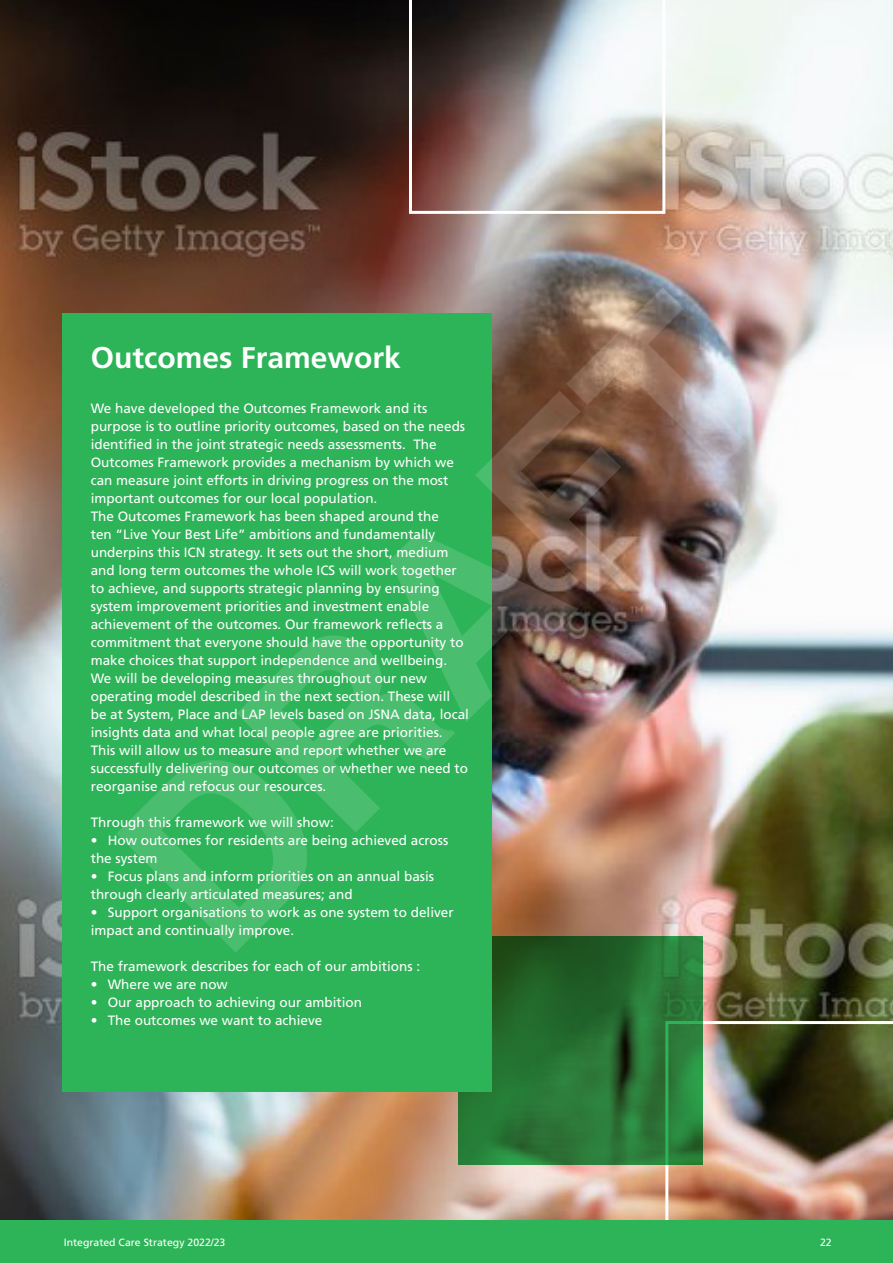
<style>
.page{position:relative;width:893px;height:1263px;background:#fff}
.page>*{position:absolute;margin:0;border:0;box-sizing:border-box;transform-origin:0 0}
.t1{font:700 234px "Helvetica";color:#fff}
.t2{font:700 30px "Frutiger LT Std";color:#fff}
.t3{font:13.5px/18px "Frutiger LT Std";color:#fff}
.t4{font:10.5px "Frutiger LT Std";color:#fff}
</style>
<div class="page">
<img style="left:0;top:0;width:893px;height:1220px">
<img style="left:665px;top:1021px;width:228px;height:199px">
<img style="left:409px;top:0;width:256px;height:214px">
<svg style="left:458px;top:936px;width:245px;height:228px;background:#267132"></svg>
<div style="left:62px;top:313px;width:430px;height:778px;background:#2eb458"></div>
<div style="left:0;top:1220px;width:893px;height:43px;background:#2eb458"></div>
<h1 class="t1" style="left:64px;top:806px;width:794px;rotate:-45deg">DRAFT</h1>
<p class="t2" style="left:91px;top:340px;width:312px">Outcomes Framework</p>
<p class="t3" style="left:91px;top:400px;width:376px">We have developed the Outcomes Framework and its purpose is to outline priority outcomes, based on the needs identified in the joint strategic needs assessments. The Outcomes Framework provides a mechanism by which we can measure joint efforts in driving progress on the most important outcomes for our local population.</p>
<p class="t3" style="left:91px;top:508px;width:374px">The Outcomes Framework has been shaped around the<br>ten “Live Your Best Life” ambitions and fundamentally underpins this ICN strategy. It sets out the short, medium and long term outcomes the whole ICS will work together to achieve, and supports strategic planning by ensuring system improvement priorities and investment enable achievement of the outcomes. Our framework reflects a commitment that everyone should have the opportunity to make choices that support independence and wellbeing.</p>
<p class="t3" style="left:91px;top:670px;width:380px">We will be developing measures throughout our new operating model described in the next section. These will be at System, Place and LAP levels based on JSNA data, local insights data and what local people agree are priorities.<br>This will allow us to measure and report whether we are successfully delivering our outcomes or whether we need to reorganise and refocus our resources.</p>
<p class="t3" style="left:91px;top:814px;width:245px">Through this framework we will show:</p>
<p class="t3" style="left:91px;top:832px;width:359px">• How outcomes for residents are being achieved across the system</p>
<p class="t3" style="left:91px;top:868px;width:345px">• Focus plans and inform priorities on an annual basis through clearly articulated measures; and</p>
<p class="t3" style="left:91px;top:904px;width:364px">• Support organisations to work as one system to deliver impact and continually improve.</p>
<p class="t3" style="left:91px;top:958px;width:331px">The framework describes for each of our ambitions :</p>
<p class="t3" style="left:91px;top:976px;width:139px">• Where we are now</p>
<p class="t3" style="left:91px;top:994px;width:273px">• Our approach to achieving our ambition</p>
<p class="t3" style="left:91px;top:1012px;width:233px">• The outcomes we want to achieve</p>
<p class="t4" style="left:64px;top:1236px;width:163px">Integrated Care Strategy 2022/23</p>
<p class="t4" style="left:820px;top:1236px;width:13px">22</p>
<p class="t4" style="left:826px;top:1236px;width:7px">1</p>
</div>
